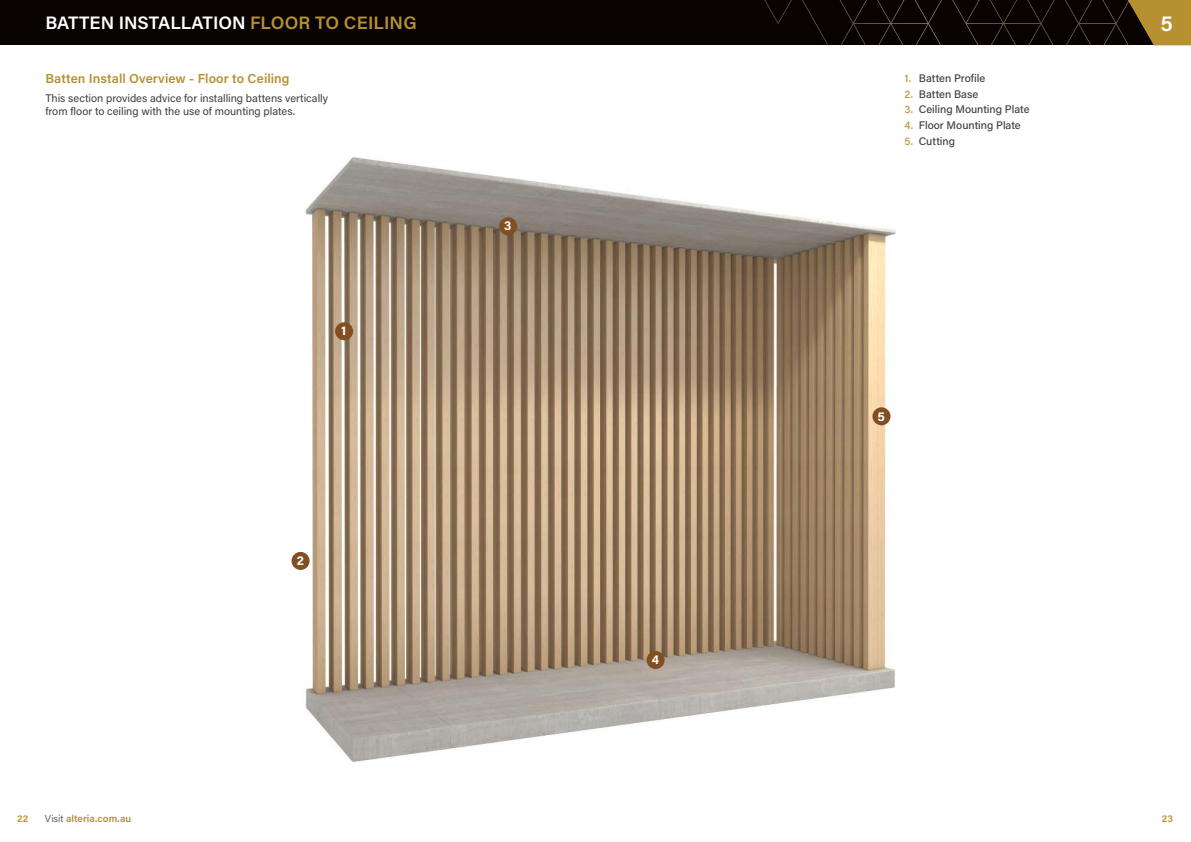
<style>
.page{position:relative;width:1191px;height:842px;background:#fff}
.page>*{position:absolute;margin:0;border:0;box-sizing:border-box;transform-origin:0 0}
.Main_Page_Heading__B{font:600 22px "Acumin Pro";color:#fff}
.Main_Page_Heading__B-2{font:600 18px "Acumin Pro";color:#fff}
.Section_Para_Headers{font:600 13px "Acumin Pro";letter-spacing:.005em;color:#b79032}
.Image_Numbers_White{font:700 13px "Acumin Pro";color:#fff}
.Body_Large{font:11px/13px "Acumin Pro";color:#3e3e3f}
.t1{font:500 11px "Acumin Pro";letter-spacing:-.005em;color:#3e3e3f}
.t2{font:600 10px "Acumin Pro";letter-spacing:.005em;color:#b79032}
.t3{font:700 10px "Acumin Pro";color:#c09947}
.s1{color:#b79032}
.s2{font-weight:300;color:#3e3e3f}
</style>
<div class="page">
<img style="left:296px;top:157px;width:600px;height:606px">
<div style="left:0;top:0;width:1191px;height:45px;background:#080302"></div>
<img style="left:764px;top:0;width:359px;height:45px">
<svg style="left:1123px;top:0;width:68px;height:45px"></svg>
<div style="left:335px;top:322px;width:18px;height:18px;background:#814f20;border-radius:50%"></div>
<div style="left:291px;top:552px;width:18px;height:18px;background:#814f20;border-radius:50%"></div>
<div style="left:499px;top:217px;width:18px;height:18px;background:#814f20;border-radius:50%"></div>
<div style="left:872px;top:407px;width:18px;height:18px;background:#814f20;border-radius:50%"></div>
<div style="left:646px;top:651px;width:18px;height:18px;background:#814f20;border-radius:50%"></div>
<p class="Main_Page_Heading__B-2" style="left:45px;top:11px;width:373px">BATTEN INSTALLATION <span class="s1">FLOOR TO CEILING</span></p>
<p class="Main_Page_Heading__B" style="left:1160px;top:8px;width:14px">5</p>
<p class="Section_Para_Headers" style="left:45px;top:70px;width:246px">Batten Install Overview - Floor to Ceiling</p>
<p class="Body_Large" style="left:45px;top:91px;width:284px">This section provides advice for installing battens vertically from floor to ceiling with the use of mounting plates.</p>
<p class="Image_Numbers_White" style="left:341px;top:322px;width:7px">1</p>
<p class="Image_Numbers_White" style="left:297px;top:551px;width:9px">2</p>
<p class="Image_Numbers_White" style="left:504px;top:217px;width:9px">3</p>
<p class="Image_Numbers_White" style="left:651px;top:650px;width:9px">4</p>
<p class="t1" style="left:904px;top:70px;width:82px"><span class="s1">1.</span> Batten Profile</p>
<p class="t1" style="left:904px;top:86px;width:75px"><span class="s1">2.</span> Batten Base</p>
<p class="t1" style="left:904px;top:102px;width:126px"><span class="s1">3.</span> Ceiling Mounting Plate</p>
<p class="t1" style="left:904px;top:118px;width:118px"><span class="s1">4.</span> Floor Mounting Plate</p>
<p class="t1" style="left:904px;top:134px;width:52px"><span class="s1">5.</span> Cutting</p>
<p class="Image_Numbers_White" style="left:877px;top:407px;width:9px">5</p>
<p class="t3" style="left:17px;top:812px;width:13px">22</p>
<p class="t2" style="left:45px;top:812px;width:88px"><span class="s2">Visit</span> alteria.com.au</p>
<p class="t3" style="left:1161px;top:812px;width:13px">23</p>
</div>
